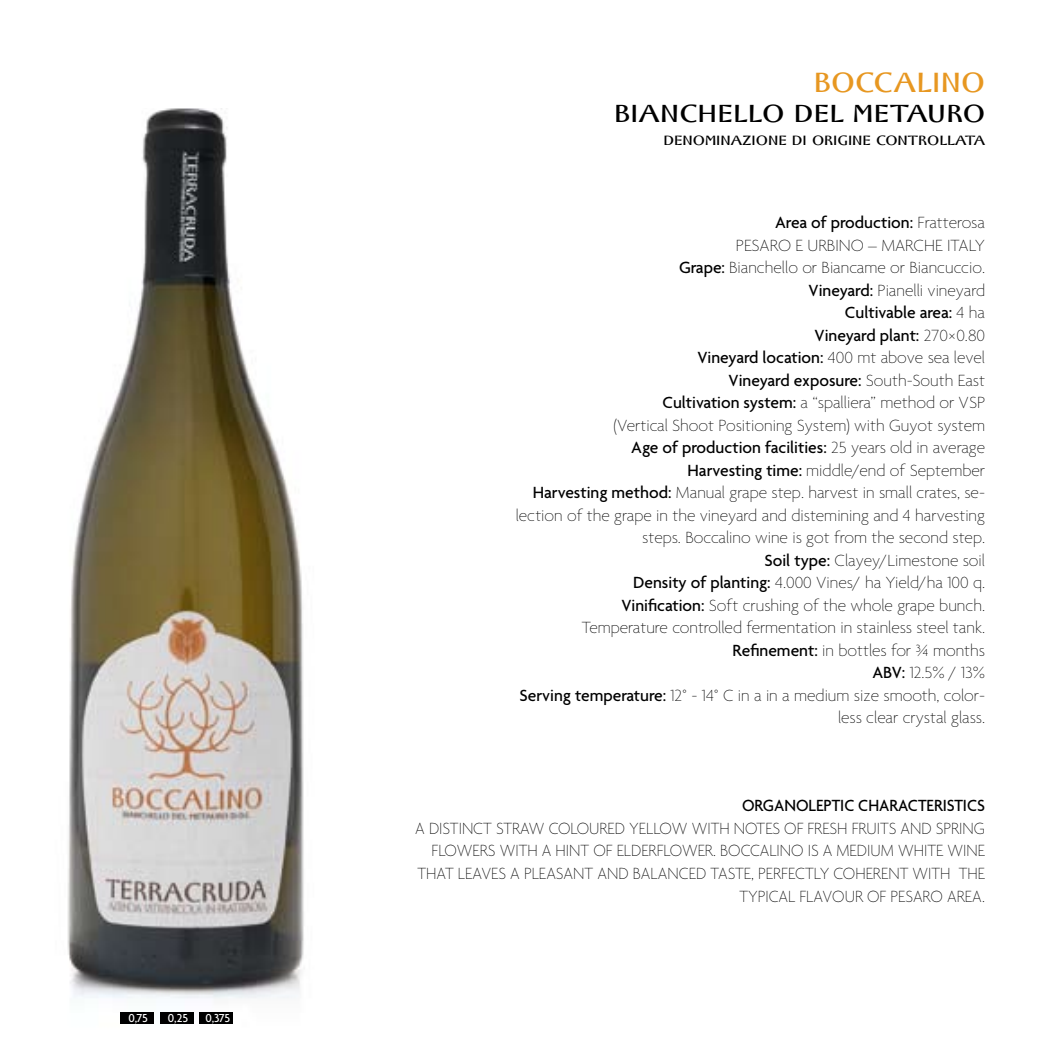
<style>
.page{position:relative;width:1056px;height:1063px;background:#fff}
.page>*{position:absolute;margin:0;border:0;box-sizing:border-box;transform-origin:0 0}
.t1{font:27.5px "Ghiberti";letter-spacing:.01em;color:#000}
.t2{font:27.5px "Ghiberti";letter-spacing:.01em;color:#e79721}
.t3{font:100 17.5px/22.5px "Agenda";color:#000;text-align:right}
.t4{font:100 17.5px/22.5px "Agenda";color:#000;scale:.95 1}
.t5{font:500 17.5px "Agenda";color:#000;scale:.95 1}
.t6{font:15px "Ghiberti";color:#000}
.t7{font:500 12.5px "Agenda";letter-spacing:-.03em;color:#fff}
.s1{font-weight:500}
</style>
<div class="page">
<img style="left:67px;top:108px;width:237px;height:916px">
<div style="left:120px;top:1012px;width:33px;height:11px;background:#000"></div>
<div style="left:160px;top:1012px;width:33px;height:11px;background:#000"></div>
<div style="left:200px;top:1012px;width:33px;height:11px;background:#000"></div>
<p class="t7" style="left:128px;top:1010px;width:21px">0,75</p>
<p class="t7" style="left:168px;top:1010px;width:22px">0,25</p>
<p class="t7" style="left:205px;top:1010px;width:26px">0,375</p>
<h1 class="t2" style="left:814px;top:66px;width:173px">BOCCALINO</h1>
<h1 class="t1" style="left:614px;top:96px;width:372px">bianchello del metauro</h1>
<p class="t6" style="left:663px;top:130px;width:323px">denominazione di origine controllata</p>
<p class="t3" style="left:516px;top:211px;width:471px"><span class="s1">Area of production:</span> Fratterosa<br>PESARO E URBINO – MARCHE ITALY<br><span class="s1">Grape:</span> Bianchello or Biancame or Biancuccio.<br><span class="s1">Vineyard:</span> Pianelli vineyard<br><span class="s1">Cultivable area:</span> 4 ha<br><span class="s1">Vineyard plant:</span> 270×0.80<br><span class="s1">Vineyard location:</span> 400 mt above sea level<br><span class="s1">Vineyard exposure:</span> South-South East<br><span class="s1">Cultivation system:</span> a “spalliera” method or VSP<br>(Vertical Shoot Positioning System) with Guyot system<br><span class="s1">Age of production facilities:</span> 25 years old in average<br><span class="s1">Harvesting time:</span> middle/end of September<br><span class="s1">Harvesting method:</span> Manual grape step. harvest in small crates, se&shy;lection of the grape in the vineyard and distemining and 4 harvesting steps. Boccalino wine is got from the second step.<br><span class="s1">Soil type:</span> Clayey/Limestone soil<br><span class="s1">Density of planting:</span> 4.000 Vines/ ha Yield/ha 100 q.<br><span class="s1">Vinification:</span> Soft crushing of the whole grape bunch.<br>Temperature controlled fermentation in stainless steel tank.<br><span class="s1">Refinement:</span> in bottles for ¾ months<br><span class="s1">ABV:</span> 12.5% / 13%<br><span class="s1">Serving temperature:</span> 12° - 14° C in a in a medium size smooth, color&shy;less clear crystal glass.</p>
<p class="t5" style="left:742px;top:795px;width:257px">Organoleptic characteristics</p>
<p class="t4" style="left:415px;top:817px;width:22px">A disti</p>
<p class="t4" style="left:462px;top:817px;width:47px">nct straw</p>
<p class="t4" style="left:549px;top:817px;width:12px">colour</p>
<p class="t4" style="left:608px;top:817px;width:53px">ed yellow</p>
<p class="t4" style="left:692px;top:817px;width:177px">with notesof fresh fruits</p>
<p class="t4" style="left:900px;top:817px;width:87px">and spring</p>
<p class="t4" style="left:432px;top:840px;width:12px">flow</p>
<p class="t4" style="left:473px;top:840px;width:197px">ers with a hint of elderflow</p>
<p class="t4" style="left:698px;top:840px;width:42px">er. Boccali</p>
<p class="t4" style="left:780px;top:840px;width:92px">no is a medium</p>
<p class="t4" style="left:898px;top:840px;width:93px">white wine</p>
<p class="t4" style="left:417px;top:862px;width:237px">that leavesa pleasant and bala</p>
<p class="t4" style="left:667px;top:862px;width:55px">nced tast</p>
<p class="t4" style="left:739px;top:862px;width:260px">e, perfectly co herent with the typical</p>
<p class="t4" style="left:799px;top:885px;width:11px">flavour</p>
<p class="t4" style="left:867px;top:885px;width:51px">of Pesaro</p>
<p class="t4" style="left:947px;top:885px;width:41px">Area.</p>
</div>
